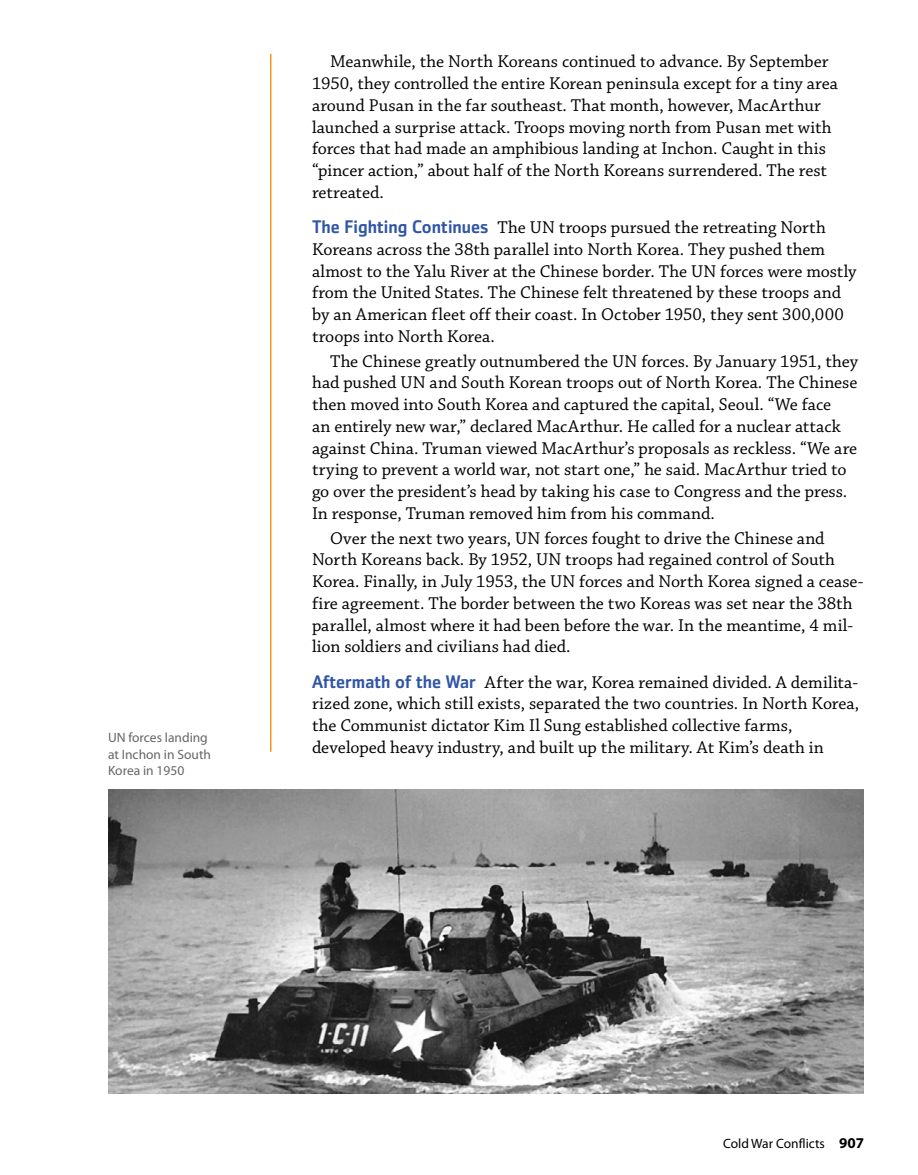
<style>
.page{position:relative;width:918px;height:1175px;background:#fff}
.page>*{position:absolute;margin:0;border:0;box-sizing:border-box;transform-origin:0 0}
.t1{font:18px/21.8px "Chaparral Pro";color:#000}
.t2{font:13.5px/16.5px "Myriad Pro";color:#676666}
.t3{font:13.5px "Myriad Pro";color:#000}
.s1{font-family:"Zemestro Std";font-weight:500;color:#3155a6}
.s2{font-weight:700;font-size:15px}
</style>
<div class="page">
<hr style="left:270px;top:54px;width:2px;height:698px;background:#f7941e">
<img style="left:108px;top:789px;width:756px;height:305px">
<p class="t2" style="left:108px;top:730px;width:105px">UN forces landing at Inchon in South<br>Korea in 1950</p>
<p class="t1" style="left:312px;top:51px;width:528px;text-indent:18px">Meanwhile, the North Koreans continued to advance. By September 1950, they controlled the entire Korean peninsula except for a tiny area around Pusan in the far southeast. That month, however, MacArthur launched a surprise attack. Troops moving north from Pusan met with forces that had made an amphibious landing at Inchon. Caught in this “pincer action,” about half of the North Koreans surrendered. The rest retreated.</p>
<p class="t1" style="left:312px;top:217px;width:546px"><span class="s1">The Fighting Continues</span> The UN troops pursued the retreating North Koreans across the 38th parallel into North Korea. They pushed them almost to the Yalu River at the Chinese border. The UN forces were mostly from the United States. The Chinese felt threatened by these troops and by an American fleet off their coast. In October 1950, they sent 300,000 troops into North Korea.</p>
<p class="t1" style="left:312px;top:351px;width:548px;text-indent:18px">The Chinese greatly outnumbered the UN forces. By January 1951, they had pushed UN and South Korean troops out of North Korea. The Chinese then moved into South Korea and captured the capital, Seoul. “We face<br>an entirely new war,” declared MacArthur. He called for a nuclear attack against China. Truman viewed MacArthur’s proposals as reckless. “We are trying to prevent a world war, not start one,” he said. MacArthur tried to go over the president’s head by taking his case to Congress and the press.<br>In response, Truman removed him from his command.</p>
<p class="t1" style="left:312px;top:528px;width:553px;text-indent:18px">Over the next two years, UN forces fought to drive the Chinese and North Koreans back. By 1952, UN troops had regained control of South Korea. Finally, in July 1953, the UN forces and North Korea signed a cease&shy;fire agreement. The border between the two Koreas was set near the 38th parallel, almost where it had been before the war. In the meantime, 4 mil&shy;lion soldiers and civilians had died.</p>
<p class="t1" style="left:312px;top:672px;width:549px"><span class="s1">Aftermath of the War</span> After the war, Korea remained divided. A demilita&shy;rized zone, which still exists, separated the two countries. In North Korea, the Communist dictator Kim Il Sung established collective farms, developed heavy industry, and built up the military. At Kim’s death in</p>
<p class="t3" style="left:723px;top:1136px;width:142px">Cold War Conflicts <span class="s2">907</span></p>
</div>
